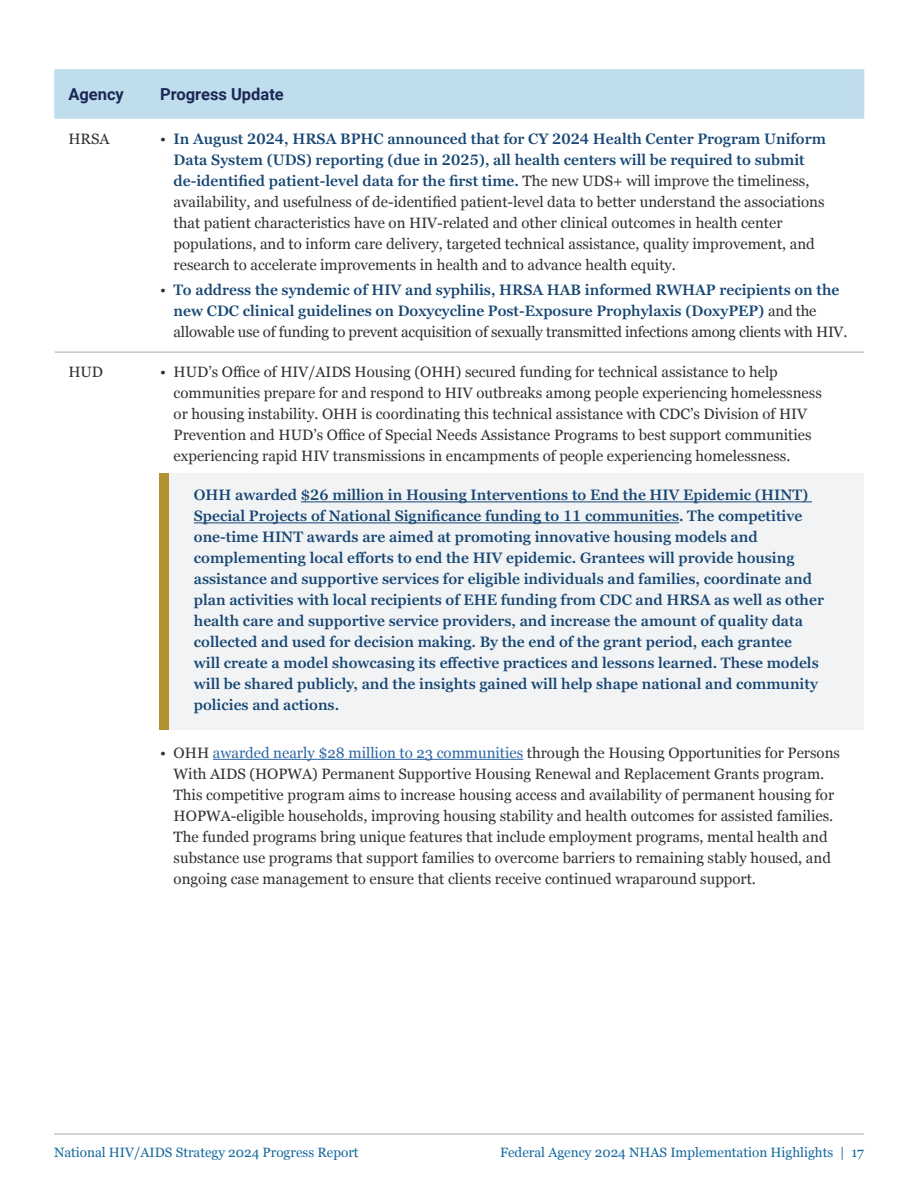
<style>
.page{position:relative;width:918px;height:1188px;background:#fff}
.page>*{position:absolute;margin:0;border:0;box-sizing:border-box;transform-origin:0 0}
.t1{font:700 16.5px "Roboto";color:#1b2754}
.t2{font:15px/21px "Georgia";color:#312f30}
.t3{font:600 15px/21px "Georgia Pro";color:#164674}
.t4{font:13.5px "Georgia";color:#13689e}
.s1{font-family:"Georgia";font-weight:400;color:#312f30}
.s2{color:#2b67a5}
</style>
<div class="page">
<hr style="left:54px;top:1134px;width:810px;height:1px;background:#a8a9ad">
<div style="left:160px;top:474px;width:704px;height:256px;background:#f2f3f4"></div>
<div style="left:160px;top:474px;width:9px;height:256px;background:#b0902f"></div>
<div style="left:55px;top:70px;width:808px;height:49px;background:#c0ddee"></div>
<hr style="left:54px;top:69px;width:93px;height:1px;background:#c0ddee">
<hr style="left:54px;top:70px;width:1px;height:49px;background:#c0ddee">
<hr style="left:147px;top:69px;width:717px;height:1px;background:#c0ddee">
<hr style="left:863px;top:70px;width:1px;height:49px;background:#c0ddee">
<hr style="left:55px;top:352px;width:92px;height:1px;background:#a8a9ad">
<hr style="left:147px;top:352px;width:717px;height:1px;background:#a8a9ad">
<hr style="left:301px;top:502px;width:511px;height:1px;background:#164674">
<hr style="left:194px;top:523px;width:485px;height:1px;background:#164674">
<hr style="left:213px;top:759px;width:310px;height:1px;background:#2b67a5">
<p class="t1" style="left:68px;top:83px;width:57px">Agency</p>
<p class="t1" style="left:160px;top:83px;width:125px">Progress Update</p>
<p class="t2" style="left:68px;top:127px;width:43px">HRSA</p>
<p class="t3" style="left:160px;top:129px;width:667px;text-align:center"><span class="s1">•</span> In August 2024, HRSA BPHC announced that for CY 2024 Health Center Program Uniform<br>Data System (UDS) reporting (due in 2025), all health centers will be required to submit de-identified patient-level data for the first time. <span class="s1">The new UDS+ will improve the timeliness,</span></p>
<p class="t2" style="left:174px;top:190px;width:652px">availability, and usefulness of de-identified patient-level data to better understand the associations that patient characteristics have on HIV-related and other clinical outcomes in health center populations, and to inform care delivery, targeted technical assistance, quality improvement, and research to accelerate improvements in health and to advance health equity.</p>
<p class="t3" style="left:174px;top:280px;width:667px;text-indent:-14px"><span class="s1">•</span> To address the syndemic of HIV and syphilis, HRSA HAB informed RWHAP recipients on the new CDC clinical guidelines on Doxycycline Post-Exposure Prophylaxis (DoxyPEP) <span class="s1">and the</span></p>
<p class="t2" style="left:174px;top:321px;width:675px">allowable use of funding to prevent acquisition of sexually transmitted infections among clients with HIV.</p>
<p class="t2" style="left:68px;top:361px;width:36px">HUD</p>
<p class="t2" style="left:174px;top:361px;width:650px;text-indent:-14px">• HUD’s Office of HIV/AIDS Housing (OHH) secured funding for technical assistance to help communities prepare for and respond to HIV outbreaks among people experiencing homelessness or housing instability. OHH is coordinating this technical assistance with CDC’s Division of HIV Prevention and HUD’s Office of Special Needs Assistance Programs to best support communities experiencing rapid HIV transmissions in encampments of people experiencing homelessness.</p>
<p class="t3" style="left:194px;top:485px;width:632px">OHH awarded $26 million in Housing Interventions to End the HIV Epidemic (HINT)<br>Special Projects of National Significance funding to 11 communities. The competitive one-time HINT awards are aimed at promoting innovative housing models and complementing local efforts to end the HIV epidemic. Grantees will provide housing assistance and supportive services for eligible individuals and families, coordinate and plan activities with local recipients of EHE funding from CDC and HRSA as well as other health care and supportive service providers, and increase the amount of quality data collected and used for decision making. By the end of the grant period, each grantee<br>will create a model showcasing its effective practices and lessons learned. These models will be shared publicly, and the insights gained will help shape national and community policies and actions.</p>
<p class="t2" style="left:174px;top:742px;width:668px;text-indent:-14px">• OHH <span class="s2">awarded nearly $28 million to 23 communities</span> through the Housing Opportunities for Persons With AIDS (HOPWA) Permanent Supportive Housing Renewal and Replacement Grants program.<br>This competitive program aims to increase housing access and availability of permanent housing for HOPWA-eligible households, improving housing stability and health outcomes for assisted families.<br>The funded programs bring unique features that include employment programs, mental health and substance use programs that support families to overcome barriers to remaining stably housed, and ongoing case management to ensure that clients receive continued wraparound support.</p>
<p class="t4" style="left:54px;top:1142px;width:306px">National HIV/AIDS Strategy 2024 Progress Report</p>
<p class="t4" style="left:500px;top:1142px;width:365px">Federal Agency 2024 NHAS Implementation Highlights | 17</p>
</div>
